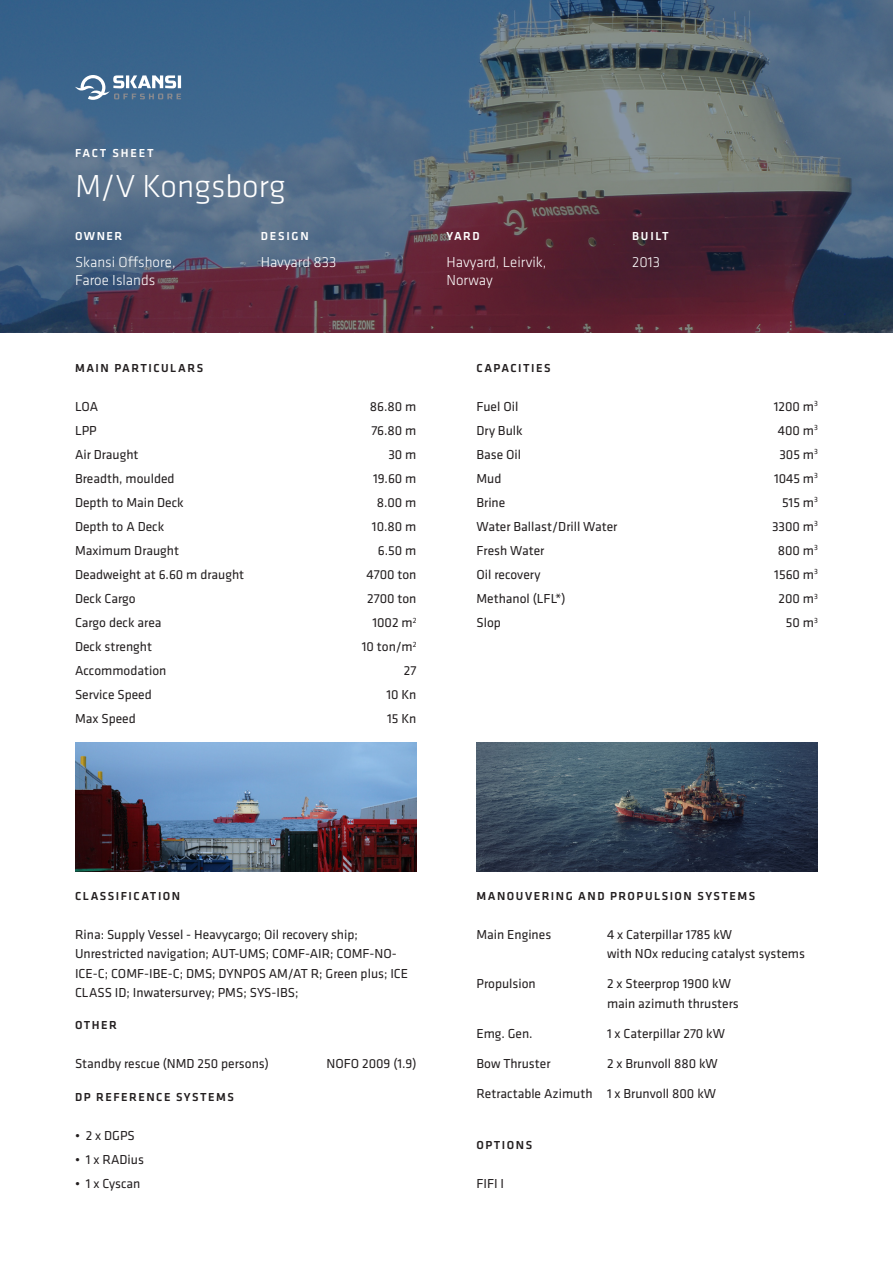
<style>
.page{position:relative;width:893px;height:1263px;background:#fff}
.page>*{position:absolute;margin:0;border:0;box-sizing:border-box;transform-origin:0 0}
.t1{font:300 33px "Klavika";color:#fff}
.t2{font:300 15px "Klavika";color:#fff}
.t3{font:13.5px/19.5px "Klavika";color:#231f20}
.t4{font:500 12px "Klavika";letter-spacing:.125em;color:#231f20}
.t5{font:500 12px "Klavika";letter-spacing:.15em;color:#fff}
</style>
<div class="page">
<img style="left:0;top:0;width:893px;height:333px">
<svg style="left:75px;top:75px;width:106px;height:25px"></svg>
<img style="left:75px;top:742px;width:341px;height:129px">
<img style="left:476px;top:742px;width:342px;height:129px">
<p class="t5" style="left:75px;top:145px;width:80px">FACT SHEET</p>
<p class="t1" style="left:75px;top:166px;width:212px">M/V Kongsborg</p>
<p class="t5" style="left:261px;top:228px;width:49px">DESIGN</p>
<p class="t2" style="left:261px;top:253px;width:77px">Havyard 833</p>
<p class="t5" style="left:75px;top:228px;width:49px">OWNER</p>
<p class="t2" style="left:75px;top:253px;width:102px">Skansi Offshore,</p>
<p class="t2" style="left:75px;top:271px;width:82px">Faroe Islands</p>
<p class="t4" style="left:75px;top:360px;width:130px">MAIN PARTICULARS</p>
<p class="t3" style="left:75px;top:396px;width:25px">LOA</p>
<p class="t3" style="left:370px;top:396px;width:48px">86.80 m</p>
<p class="t3" style="left:75px;top:420px;width:23px">LPP</p>
<p class="t3" style="left:371px;top:420px;width:47px">76.80 m</p>
<p class="t3" style="left:75px;top:444px;width:65px">Air Draught</p>
<p class="t3" style="left:388px;top:444px;width:30px">30 m</p>
<p class="t3" style="left:75px;top:468px;width:101px">Breadth, moulded</p>
<p class="t3" style="left:373px;top:468px;width:45px">19.60 m</p>
<p class="t3" style="left:75px;top:492px;width:110px">Depth to Main Deck</p>
<p class="t3" style="left:377px;top:492px;width:41px">8.00 m</p>
<p class="t3" style="left:75px;top:516px;width:91px">Depth to A Deck</p>
<p class="t3" style="left:372px;top:516px;width:46px">10.80 m</p>
<p class="t3" style="left:75px;top:540px;width:106px">Maximum Draught</p>
<p class="t3" style="left:378px;top:540px;width:40px">6.50 m</p>
<p class="t3" style="left:75px;top:564px;width:171px">Deadweight at 6.60 m draught</p>
<p class="t3" style="left:367px;top:564px;width:51px">4700 ton</p>
<p class="t3" style="left:75px;top:588px;width:62px">Deck Cargo</p>
<p class="t3" style="left:367px;top:588px;width:51px">2700 ton</p>
<p class="t3" style="left:75px;top:612px;width:88px">Cargo deck area</p>
<p class="t3" style="left:372px;top:612px;width:46px">1002 m<sup>2</sup></p>
<p class="t3" style="left:75px;top:636px;width:79px">Deck strenght</p>
<p class="t3" style="left:362px;top:636px;width:56px">10 ton/m<sup>2</sup></p>
<p class="t3" style="left:75px;top:660px;width:93px">Accommodation</p>
<p class="t3" style="left:404px;top:660px;width:14px">27</p>
<p class="t3" style="left:75px;top:684px;width:78px">Service Speed</p>
<p class="t3" style="left:386px;top:684px;width:32px">10 Kn</p>
<p class="t3" style="left:75px;top:708px;width:62px">Max Speed</p>
<p class="t3" style="left:387px;top:708px;width:31px">15 Kn</p>
<p class="t5" style="left:446px;top:228px;width:35px">YARD</p>
<p class="t2" style="left:446px;top:253px;width:102px">Havyard, Leirvik,</p>
<p class="t2" style="left:446px;top:271px;width:48px">Norway</p>
<p class="t5" style="left:632px;top:228px;width:38px">BUILT</p>
<p class="t2" style="left:632px;top:253px;width:29px">2013</p>
<p class="t4" style="left:476px;top:360px;width:76px">CAPACITIES</p>
<p class="t3" style="left:476px;top:396px;width:43px">Fuel Oil</p>
<p class="t3" style="left:774px;top:396px;width:46px">1200 m<sup>3</sup></p>
<p class="t3" style="left:476px;top:420px;width:48px">Dry Bulk</p>
<p class="t3" style="left:778px;top:420px;width:42px">400 m<sup>3</sup></p>
<p class="t3" style="left:476px;top:444px;width:46px">Base Oil</p>
<p class="t3" style="left:779px;top:444px;width:40px">305 m<sup>3</sup></p>
<p class="t3" style="left:476px;top:468px;width:27px">Mud</p>
<p class="t3" style="left:774px;top:468px;width:45px">1045 m<sup>3</sup></p>
<p class="t3" style="left:476px;top:492px;width:30px">Brine</p>
<p class="t3" style="left:782px;top:492px;width:37px">515 m<sup>3</sup></p>
<p class="t3" style="left:476px;top:516px;width:142px">Water Ballast/Drill Water</p>
<p class="t3" style="left:772px;top:516px;width:47px">3300 m<sup>3</sup></p>
<p class="t3" style="left:476px;top:540px;width:69px">Fresh Water</p>
<p class="t3" style="left:778px;top:540px;width:42px">800 m<sup>3</sup></p>
<p class="t3" style="left:476px;top:564px;width:65px">Oil recovery</p>
<p class="t3" style="left:774px;top:564px;width:45px">1560 m<sup>3</sup></p>
<p class="t3" style="left:476px;top:588px;width:90px">Methanol (LFL*)</p>
<p class="t3" style="left:779px;top:588px;width:41px">200 m<sup>3</sup></p>
<p class="t3" style="left:476px;top:612px;width:26px">Slop</p>
<p class="t3" style="left:786px;top:612px;width:34px">50 m<sup>3</sup></p>
<p class="t4" style="left:75px;top:888px;width:107px">CLASSIFICATION</p>
<p class="t4" style="left:476px;top:888px;width:280px">MANOUVERING AND PROPULSION SYSTEMS</p>
<p class="t3" style="left:75px;top:924px;width:284px">Rina: Supply Vessel - Heavycargo; Oil recovery ship;</p>
<p class="t3" style="left:75px;top:944px;width:335px">Unrestricted navigation; AUT-UMS; COMF-AIR; COMF-NO-<br>ICE-C; COMF-IBE-C; DMS; DYNPOS AM/AT R; Green plus; ICE<br>CLASS ID; Inwatersurvey; PMS; SYS-IBS;</p>
<p class="t4" style="left:75px;top:1017px;width:43px">OTHER</p>
<p class="t3" style="left:75px;top:1054px;width:195px">Standby rescue (NMD 250 persons)</p>
<p class="t3" style="left:327px;top:1054px;width:91px">NOFO 2009 (1.9)</p>
<p class="t3" style="left:607px;top:924px;width:127px">4 x Caterpillar 1785 kW</p>
<p class="t3" style="left:607px;top:943px;width:199px">with NOx reducing catalyst systems</p>
<p class="t3" style="left:607px;top:973px;width:126px">2 x Steerprop 1900 kW</p>
<p class="t3" style="left:607px;top:993px;width:133px">main azimuth thrusters</p>
<p class="t3" style="left:607px;top:1023px;width:120px">1 x Caterpillar 270 kW</p>
<p class="t3" style="left:607px;top:1053px;width:112px">2 x Brunvoll 880 kW</p>
<p class="t3" style="left:607px;top:1083px;width:111px">1 x Brunvoll 800 kW</p>
<p class="t3" style="left:476px;top:924px;width:76px">Main Engines</p>
<p class="t3" style="left:476px;top:973px;width:61px">Propulsion</p>
<p class="t3" style="left:476px;top:1023px;width:58px">Emg. Gen.</p>
<p class="t3" style="left:476px;top:1053px;width:76px">Bow Thruster</p>
<p class="t3" style="left:476px;top:1083px;width:118px">Retractable Azimuth</p>
<p class="t4" style="left:75px;top:1089px;width:160px">DP REFERENCE SYSTEMS</p>
<p class="t3" style="left:75px;top:1125px;width:61px">• 2 x DGPS</p>
<p class="t3" style="left:75px;top:1149px;width:70px">• 1 x RADius</p>
<p class="t3" style="left:75px;top:1173px;width:67px">• 1 x Cyscan</p>
<p class="t4" style="left:476px;top:1137px;width:57px">OPTIONS</p>
<p class="t3" style="left:476px;top:1173px;width:29px">FIFI I</p>
</div>
